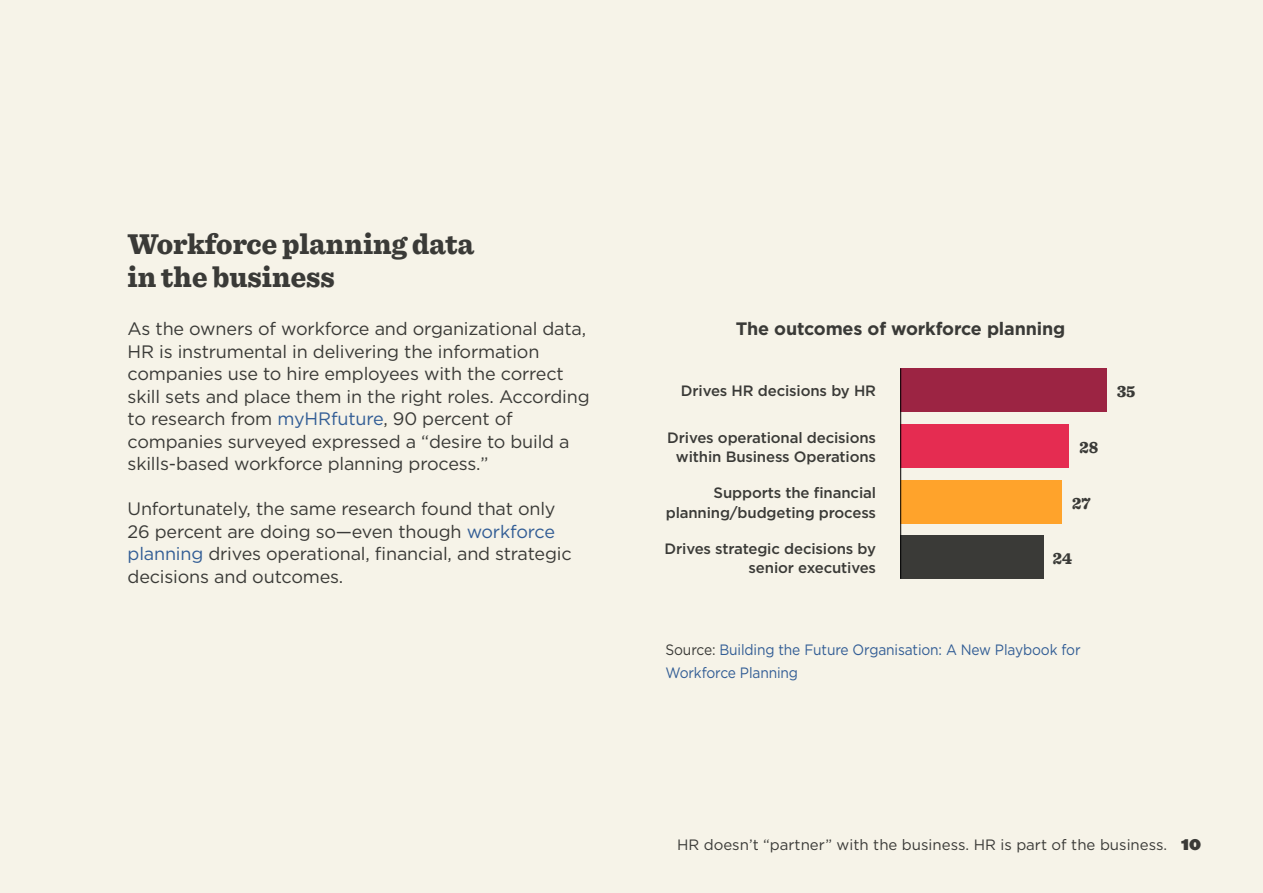
<style>
.page{position:relative;width:1263px;height:893px;background:#f6f3e8}
.page>*{position:absolute;margin:0;border:0;box-sizing:border-box;transform-origin:0 0}
.t1{font:900 30px/33px "Sentinel";color:#3a3a37;scale:.95 1}
.t2{font:18px/22.5px "Gotham HTF";letter-spacing:-.01em;color:#3a3a37}
.t3{font:700 18px "Gotham HTF";letter-spacing:-.01em;color:#3a3a37}
.t4{font:900 17.1px "Sentinel";letter-spacing:-.01em;color:#3a3a37;scale:.95 1}
.t5{font:500 15px/19.4px "Gotham HTF";letter-spacing:-.01em;color:#3a3a37;text-align:right}
.t6{font:15px/22.5px "Gotham HTF";letter-spacing:-.01em;color:#325d95;scale:.92 1}
.t7{font:15px "Gotham HTF";color:#3a3a37}
.t8{font:13.5px "Champion HTF Heavyweight";color:#3a3a37}
.s1{color:#325d95}
.s2{color:#3a3a37}
</style>
<div class="page">
<div style="left:900px;top:480px;width:161px;height:43px;background:#ffa32b"></div>
<div style="left:900px;top:535px;width:144px;height:44px;background:#3a3a37"></div>
<div style="left:900px;top:424px;width:169px;height:43px;background:#e52c51"></div>
<div style="left:900px;top:368px;width:207px;height:43px;background:#9c2443"></div>
<hr style="left:900px;top:368px;width:1px;height:211px;background:#000">
<h1 class="t1" style="left:128px;top:227px;width:366px">Workforce planning data in the business</h1>
<p class="t2" style="left:128px;top:317px;width:464px">As the owners of workforce and organizational data, HR is instrumental in delivering the information companies use to hire employees with the correct skill sets and place them in the right roles. According to research from <span class="s1">myHRfuture</span>, 90 percent of companies surveyed expressed a “desire to build a skills-based workforce planning process “.</p>
<p class="t2" style="left:128px;top:497px;width:446px">Unfortunately, the same research found that only 26 percent are doing so—even though <span class="s1">workforce planning</span> drives operational, financial, and strategic decisions and outcomes.</p>
<p class="t3" style="left:736px;top:319px;width:331px">The outcomes of workforce planning</p>
<p class="t5" style="left:681px;top:381px;width:197px">Drives HR decisions by HR</p>
<p class="t5" style="left:667px;top:427px;width:210px;text-align:center">Drives operational decisions within Business Operations</p>
<p class="t5" style="left:666px;top:483px;width:212px">Supports the financial planning/budgeting process</p>
<p class="t5" style="left:664px;top:538px;width:213px">Drives strategic decisions by senior executives</p>
<p class="t4" style="left:1079px;top:436px;width:21px">28</p>
<p class="t4" style="left:1072px;top:492px;width:21px">27</p>
<p class="t4" style="left:1053px;top:548px;width:22px">24</p>
<p class="t4" style="left:1117px;top:381px;width:21px">35</p>
<p class="t6" style="left:665px;top:638px;width:453px"><span class="s2">Source:</span> Building the Future Organisation A: New Playbook for<br>Workforce Planning</p>
<p class="t7" style="left:677px;top:837px;width:492px">HR doesn t’ “partner” with the business. HR is part of the business.</p>
<p class="t8" style="left:1181px;top:836px;width:22px">10</p>
</div>
